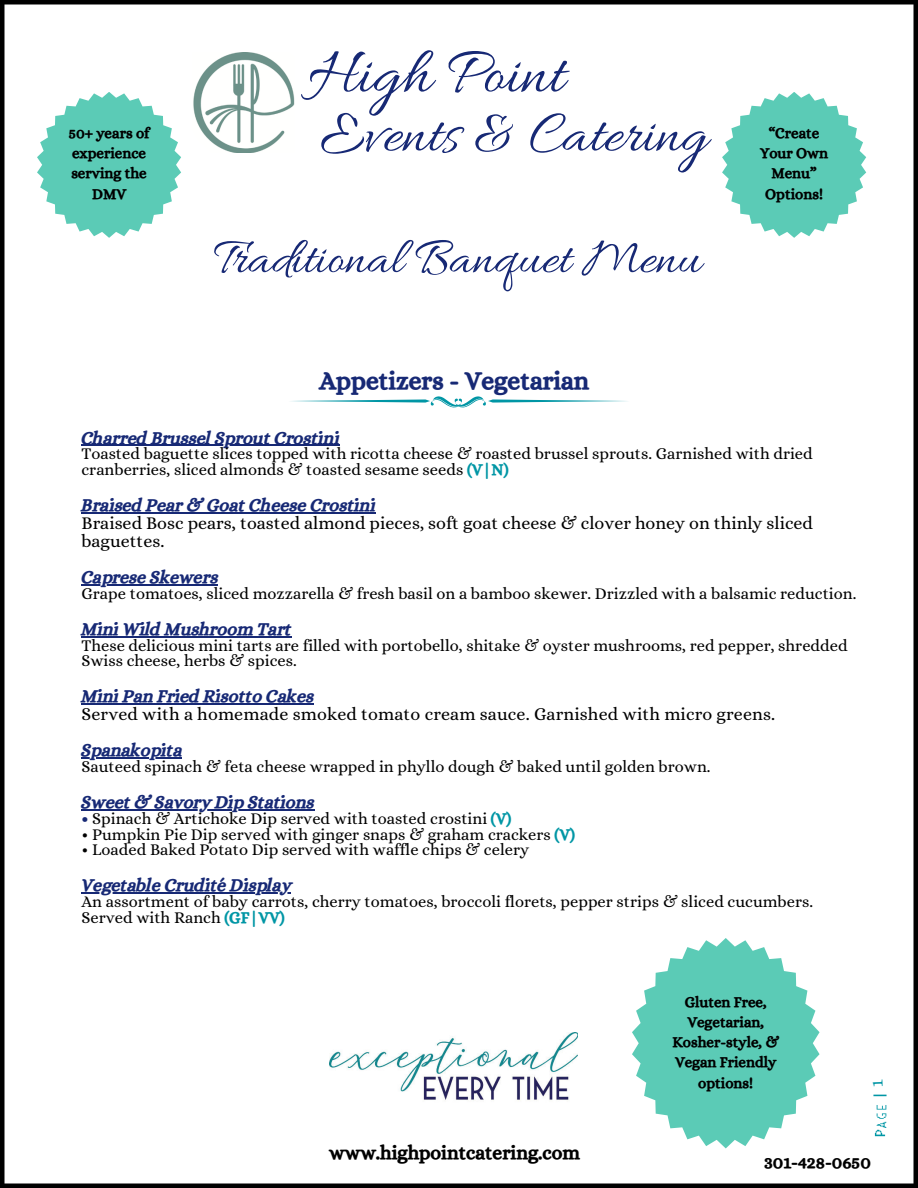
<style>
.page{position:relative;width:918px;height:1188px;background:#fff}
.page>*{position:absolute;margin:0;border:0;box-sizing:border-box;transform-origin:0 0}
.t1{font:67.35px "Allura";color:#172975}
.t2{font:61.2px "Allura";color:#172975}
.t3{font:52.5px "Allura";color:#172975}
.t4{font:25.5px "CA Generated";color:#172975}
.t5{font:19.5px "CA Generated";color:#000}
.t6{font:18px "CA Generated";color:#172975}
.t7{font:18px/18px "Alice";color:#000}
.t8{font:18px "CA Generated";color:#000}
.t9{font:16.5px/15.8px "Alice";color:#000}
.t10{font:15px/20.2px "CA Generated";color:#000;text-align:center}
.s1{font-family:"CA Generated";color:#0096a5}
.s2{font-family:"CA Generated";color:#172975}
</style>
<div class="page">
<hr style="left:0;top:0;width:918px;height:4px;background:#000">
<svg style="left:291px;top:396px;width:337px;height:12px"></svg>
<div style="left:0;top:0;width:5px;height:1188px;background:#000"></div>
<hr style="left:914px;top:0;width:4px;height:1188px;background:#000">
<div style="left:0;top:1183px;width:918px;height:5px;background:#000"></div>
<img style="left:874px;top:1127px;width:13px;height:10px">
<img style="left:876px;top:1105px;width:11px;height:22px">
<img style="left:873px;top:1094px;width:14px;height:3px">
<svg style="left:37px;top:92px;width:144px;height:146px"></svg>
<svg style="left:722px;top:92px;width:144px;height:146px"></svg>
<svg style="left:632px;top:938px;width:188px;height:210px"></svg>
<img style="left:193px;top:53px;width:101px;height:100px">
<img style="left:329px;top:1032px;width:249px;height:68px">
<hr style="left:81px;top:445px;width:259px;height:1px;background:#172975">
<hr style="left:81px;top:512px;width:295px;height:1px;background:#172975">
<hr style="left:81px;top:584px;width:137px;height:1px;background:#172975">
<hr style="left:81px;top:636px;width:211px;height:1px;background:#172975">
<hr style="left:81px;top:703px;width:233px;height:2px;background:#172975">
<hr style="left:81px;top:757px;width:101px;height:2px;background:#172975">
<hr style="left:81px;top:809px;width:234px;height:1px;background:#172975">
<hr style="left:81px;top:892px;width:210px;height:2px;background:#172975">
<h1 class="t1" style="left:307px;top:36px;width:258px">High Point</h1>
<h2 class="t2" style="left:320px;top:100px;width:389px">Events &amp; Catering</h2>
<p class="t10" style="left:69px;top:124px;width:82px">50+ years of experience serving the<br>DMV</p>
<p class="t10" style="left:760px;top:124px;width:70px">“Create<br>Your Own<br>Menu”<br>Options!</p>
<h3 class="t3" style="left:214px;top:229px;width:489px">Traditional Banquet Menu</h3>
<h3 class="t4" style="left:320px;top:367px;width:271px">Appetizers - Vegetarian</h3>
<p class="t6" style="left:81px;top:428px;width:260px">Charred Brussel Sprout Crostini</p>
<p class="t9" style="left:81px;top:447px;width:733px">Toasted baguette slices topped with ricotta cheese &amp; roasted brussel sprouts. Garnished with dried cranberries, sliced almonds &amp; toasted sesame seeds <span class="s1">(V|N)</span></p>
<p class="t6" style="left:81px;top:495px;width:296px">Braised Pear &amp; Goat Cheese Crostini</p>
<p class="t7" style="left:81px;top:515px;width:733px">Braised Bosc pears, toasted almond pieces, soft goat cheese &amp; clover honey on thinly sliced baguettes.</p>
<p class="t6" style="left:81px;top:567px;width:138px">Caprese Skewers</p>
<p class="t9" style="left:81px;top:586px;width:776px">Grape tomatoes, sliced mozzarella &amp; fresh basil on a bamboo skewer. Drizzled with a balsamic reduction.</p>
<p class="t6" style="left:81px;top:619px;width:212px">Mini Wild Mushroom Tart</p>
<p class="t9" style="left:81px;top:638px;width:768px">These delicious mini tarts are filled with portobello, shitake &amp; oyster mushrooms, red pepper, shredded<br>Swiss cheese, herbs &amp; spices.</p>
<p class="t6" style="left:81px;top:687px;width:234px">Mini Pan Fried Risotto Cakes</p>
<p class="t7" style="left:81px;top:706px;width:695px">Served with a homemade smoked tomato cream sauce. Garnished with micro greens.</p>
<p class="t6" style="left:81px;top:741px;width:102px">Spanakopita</p>
<p class="t9" style="left:81px;top:760px;width:631px">Sauteed spinach &amp; feta cheese wrapped in phyllo dough &amp; baked until golden brown.</p>
<p class="t6" style="left:81px;top:792px;width:235px">Sweet &amp; Savory Dip Stations</p>
<p class="t9" style="left:81px;top:811px;width:431px"><span class="s2">•</span> Spinach &amp; Artichoke Dip served with toasted crostini <span class="s1">(V)</span></p>
<p class="t9" style="left:81px;top:827px;width:495px">• Pumpkin Pie Dip served with ginger snaps &amp; graham crackers <span class="s1">(V)</span></p>
<p class="t9" style="left:81px;top:843px;width:449px">• Loaded Baked Potato Dip served with waffle chips &amp; celery</p>
<p class="t6" style="left:81px;top:876px;width:211px">Vegetable Crudité Display</p>
<p class="t9" style="left:81px;top:895px;width:733px">An assortment of baby carrots, cherry tomatoes, broccoli florets, pepper strips &amp; sliced cucumbers.<br>Served with Ranch <span class="s1">(GF|VV)</span></p>
<p class="t5" style="left:329px;top:1142px;width:252px">www.highpointcatering.com</p>
<p class="t10" style="left:672px;top:992px;width:108px">Gluten Free,<br>Vegetarian,<br>Kosher-style, &amp;<br>Vegan Friendly options!</p>
<p class="t8" style="left:764px;top:1152px;width:108px">301-428-0650</p>
</div>
